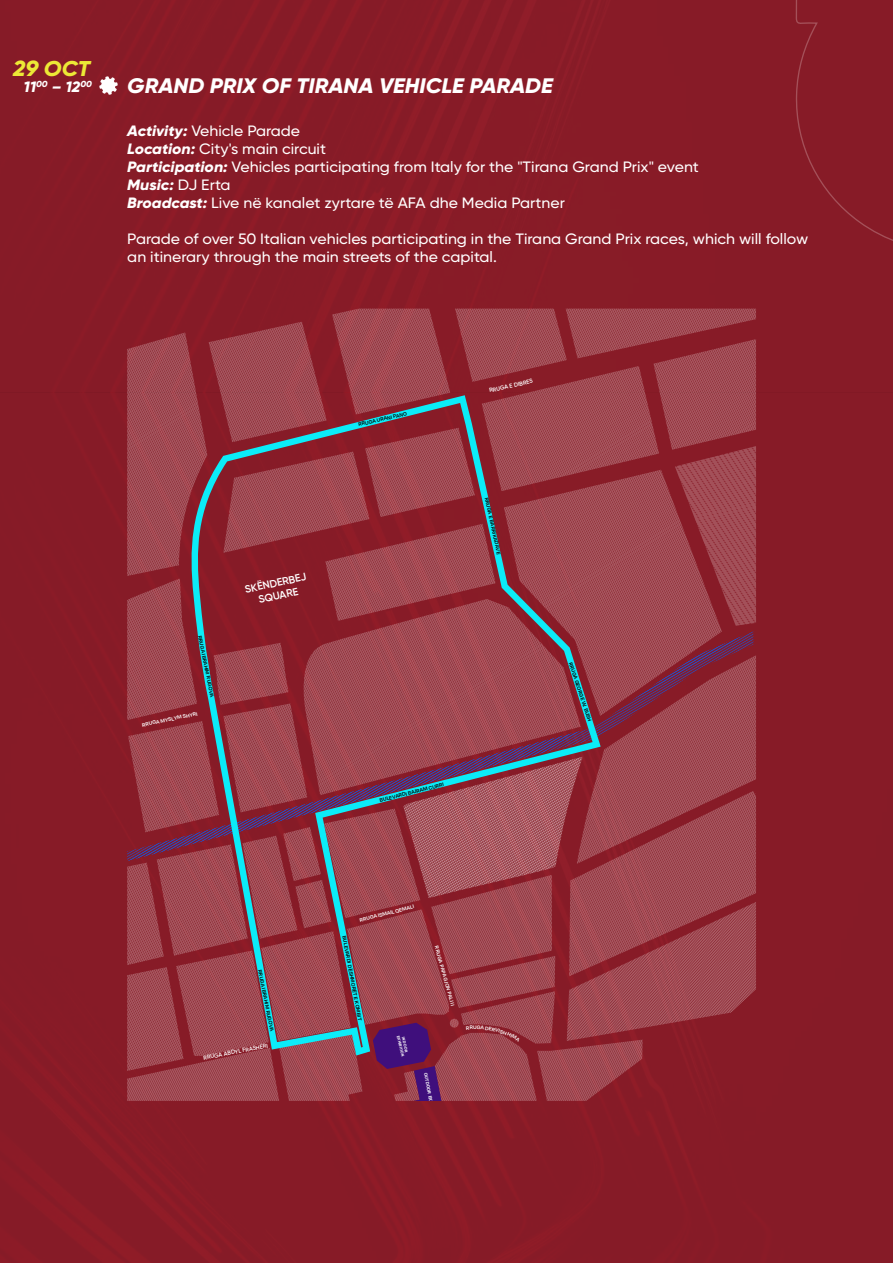
<style>
.page{position:relative;width:893px;height:1263px;background:#871b27}
.page>*{position:absolute;margin:0;border:0;box-sizing:border-box;transform-origin:0 0}
.t1{font:italic 800 21.45px "Gilroy";color:#edea39;scale:1.06 1}
.t2{font:italic 800 21px "Gilroy";color:#fff;scale:1.06 1}
.t3{font:500 15px/18px "Gilroy";color:#fff;scale:1.06 1}
.t4{font:italic 800 15px "Gilroy";color:#fff;scale:1.06 1}
.t5{font:600 10.5px/12.6px "Gilroy";color:#fff;text-align:center}
.t6{font:600 5.85px "Degular Demo";color:#000}
.t7{font:600 5.85px "Degular Demo";color:#fff}
.t8{font:600 5.85px "Gilroy";color:#fff}
.t9{font:700 4.35px "Arial";color:#fff}
.t10{font:700 3.75px/4.5px "Arial";color:#fff;text-align:center}
.s1{font-size:21.9px}
.s2{font-weight:800;font-style:italic}
</style>
<div class="page">
<svg style="left:127px;top:309px;width:629px;height:792px;background:#95414c"></svg>
<h1 class="t1" style="left:13px;top:55px;width:74px"><span class="s1">29</span> OCT</h1>
<p class="t4" style="left:23px;top:77px;width:66px">11<sup>00</sup> – 12<sup>00</sup></p>
<h2 class="t2" style="left:127px;top:72px;width:403px">GRAND PRIX OF TIRANA VEHICLE PARADE</h2>
<p class="t3" style="left:127px;top:122px;width:541px"><span class="s2">Activity:</span> Vehicle Parade<br><span class="s2">Location:</span> City's main circuit<br><span class="s2">Participation:</span> Vehicles participating from Italy for the "Tirana Grand Prix" event <span class="s2">Music:</span> DJ Erta<br><span class="s2">Broadcast:</span> Live në kanalet zyrtare të AFA dhe Media Partner</p>
<p class="t3" style="left:127px;top:230px;width:644px">Parade of over 50 Italian vehicles participating in the Tirana Grand Prix races, which will follow an itinerary through the main streets of the capital.</p>
<p class="t6" style="left:204px;top:635px;width:64px;rotate:79deg">RRUGA IBRAHIM RUGOVA</p>
<p class="t7" style="left:141px;top:721px;width:58px;rotate:-11deg">RRUGA MYSLYM SHYRI</p>
<p class="t5" style="left:244px;top:583px;width:64px;rotate:-12deg">SKËNDERBEJ<br>SQUARE</p>
<p class="t6" style="left:358px;top:420px;width:51px;rotate:-12deg">RRUGA URANI PANO</p>
<p class="t8" style="left:489px;top:387px;width:46px;rotate:-12deg">RRUGA E DIBRES</p>
<p class="t6" style="left:490px;top:496px;width:60px;rotate:78deg">RRUGA E BARRIKADAVE</p>
<p class="t6" style="left:379px;top:797px;width:68px;rotate:-14deg">BULEVARDI BAJRAM CURRI</p>
<p class="t6" style="left:574px;top:661px;width:64px;rotate:72deg">RRUGA GEORGE W. BUSH</p>
<p class="t6" style="left:264px;top:969px;width:64px;rotate:79deg">RRUGA IBRAHIM RUGOVA</p>
<p class="t8" style="left:203px;top:1054px;width:67px;rotate:-11deg">RRUGA ABDYL FRASHËRI</p>
<p class="t7" style="left:359px;top:916px;width:57px;rotate:-14deg">RRUGA ISMAIL QEMALI</p>
<p class="t6" style="left:348px;top:935px;width:88px;rotate:79deg">BULEVARDI DESHMORET E KOMBIT</p>
<p class="t10" style="left:405px;top:1034px;width:23px;rotate:78deg">INDOOR<br>EXHIBITION</p>
<p class="t7" style="left:440px;top:945px;width:63px;rotate:74deg">RRUGA PAPA GJON PALI II</p>
<p class="t9" style="left:428px;top:1072px;width:50px;rotate:79deg">OUTDOOR EXHIBITION</p>
</div>
